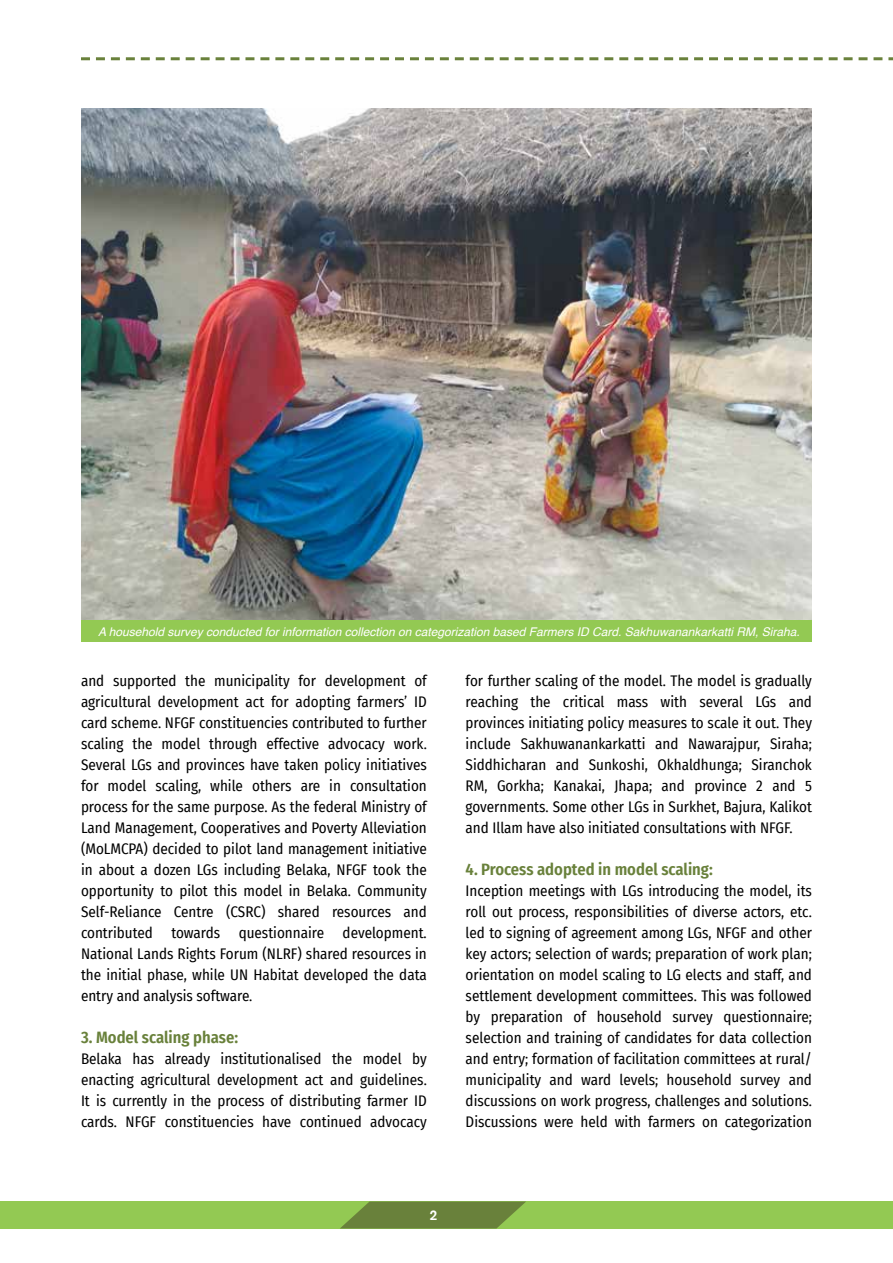
<style>
.page{position:relative;width:893px;height:1263px;background:#fff}
.page>*{position:absolute;margin:0;border:0;box-sizing:border-box;transform-origin:0 0}
.t1{font:600 16.5px "Fira Sans Condensed";color:#69813b}
.t2{font:15px/21px "Fira Sans Condensed";color:#000;text-align:justify}
.t3{font:500 13.95px "A750 Sans";color:#fff}
.t4{font:italic 12px "Helvetica";color:#fff}
</style>
<div class="page">
<div style="left:0;top:1201px;width:893px;height:27px;background:#93c953"></div>
<svg style="left:340px;top:1201px;width:186px;height:27px"></svg>
<svg style="left:81px;top:57px;width:812px;height:3px"></svg>
<img style="left:81px;top:108px;width:731px;height:513px">
<div style="left:81px;top:621px;width:731px;height:21px;background:#93c953"></div>
<p class="t4" style="left:98px;top:622px;width:703px">A household survey conducted for information collection on categorization based Farmers ID Card. Sakhuwanankarkatti RM, Siraha.</p>
<p class="t2" style="left:81px;top:669px;width:347px">and supported the municipality for development of agricultural development act for adopting farmers’ ID card scheme. NFGF constituencies contributed to further scaling the model through effective advocacy work.<br>Several LGs and provinces have taken policy initiatives for model scaling, while others are in consultation process for the same purpose. As the federal Ministry of Land Management, Cooperatives and Poverty Alleviation (MoLMCPA) decided to pilot land management initiative in about a dozen LGs including Belaka, NFGF took the opportunity to pilot this model in Belaka. Community Self-Reliance Centre (CSRC) shared resources and contributed towards questionnaire development.<br>National Lands Rights Forum (NLRF) shared resources in the initial phase, while UN Habitat developed the data entry and analysis software.</p>
<p class="t1" style="left:81px;top:1023px;width:159px">3. Model scaling phase:</p>
<p class="t2" style="left:81px;top:1047px;width:347px">Belaka has already institutionalised the model by enacting agricultural development act and guidelines.<br>It is currently in the process of distributing farmer ID cards. NFGF constituencies have continued advocacy</p>
<p class="t2" style="left:466px;top:669px;width:348px">for further scaling of the model. The model is gradually reaching the critical mass with several LGs and provinces initiating policy measures to scale it out. They include Sakhuwanankarkatti and Nawarajpur, Siraha; Siddhicharan and Sunkoshi, Okhaldhunga; Siranchok RM, Gorkha; Kanakai, Jhapa; and province 2 and 5 governments. Some other LGs in Surkhet, Bajura, Kalikot and Illam have also initiated consultations with NFGF.</p>
<p class="t1" style="left:466px;top:855px;width:249px">4. Process adopted in model scaling:</p>
<p class="t2" style="left:466px;top:879px;width:348px">Inception meetings with LGs introducing the model, its roll out process, responsibilities of diverse actors, etc. led to signing of agreement among LGs, NFGF and other key actors; selection of wards; preparation of work plan; orientation on model scaling to LG elects and staff, and settlement development committees. This was followed by preparation of household survey questionnaire; selection and training of candidates for data collection and entry; formation of facilitation committees at rural/ municipality and ward levels; household survey and discussions on work progress, challenges and solutions.<br>Discussions were held with farmers on categorization</p>
<p class="t3" style="left:430px;top:1207px;width:9px">2</p>
</div>
